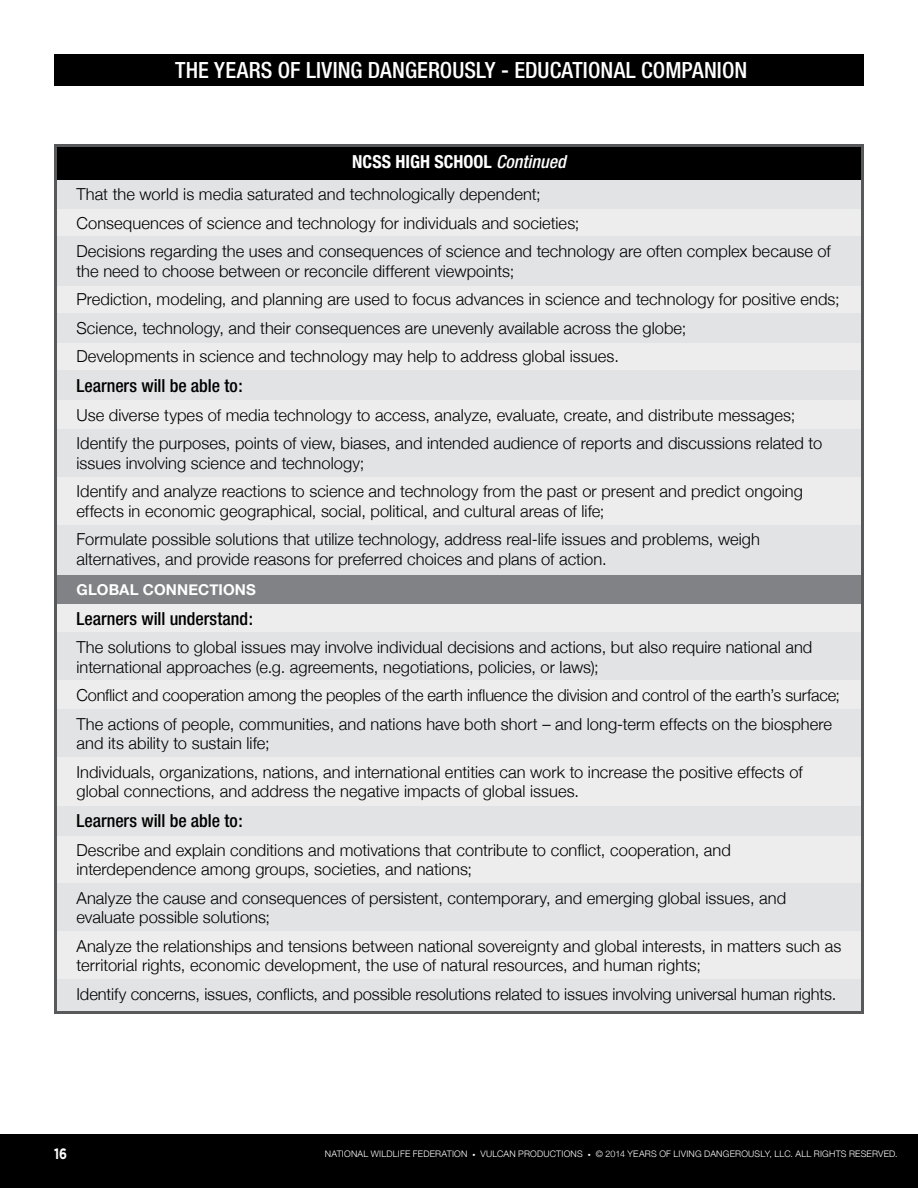
<style>
.page{position:relative;width:918px;height:1188px;background:#fff}
.page>*{position:absolute;margin:0;border:0;box-sizing:border-box;transform-origin:0 0}
.t1{font:500 condensed 22.35px "Helvetica Neue";color:#fff}
.t2{font:500 condensed 18px "Helvetica Neue";letter-spacing:-.005em;color:#000}
.t3{font:700 condensed 18px "Helvetica Neue";color:#fff}
.t4{font:300 16.5px/28.5px "Helvetica Neue";letter-spacing:.005em;color:#000}
.t5{font:700 15px "Helvetica Neue";letter-spacing:.01em;color:#fff}
.t6{font:700 15px "Gotham";color:#fff;scale:.8 1}
.t7{font:300 9px "Helvetica Neue";letter-spacing:.02em;color:#fff}
.s1{font-weight:500;font-style:italic}
.s2{font-size:6px}
</style>
<div class="page">
<div style="left:54px;top:146px;width:810px;height:866px;background:#ededee"></div>
<div style="left:54px;top:236px;width:810px;height:50px;background:#e2e3e4"></div>
<div style="left:54px;top:314px;width:810px;height:30px;background:#e2e3e4"></div>
<div style="left:54px;top:370px;width:810px;height:30px;background:#e2e3e4"></div>
<div style="left:54px;top:806px;width:810px;height:30px;background:#e2e3e4"></div>
<div style="left:54px;top:980px;width:810px;height:32px;background:#e2e3e4"></div>
<div style="left:54px;top:632px;width:810px;height:48px;background:#e2e3e4"></div>
<div style="left:54px;top:710px;width:810px;height:48px;background:#e2e3e4"></div>
<div style="left:54px;top:883px;width:810px;height:48px;background:#e2e3e4"></div>
<div style="left:54px;top:574px;width:810px;height:30px;background:#808285"></div>
<div style="left:54px;top:429px;width:810px;height:48px;background:#e2e3e4"></div>
<div style="left:54px;top:525px;width:810px;height:49px;background:#e2e3e4"></div>
<div style="left:54px;top:179px;width:810px;height:30px;background:#e2e3e4"></div>
<div style="left:54px;top:145px;width:810px;height:34px;background:#000"></div>
<div style="left:54px;top:54px;width:810px;height:32px;background:#000"></div>
<div style="left:0;top:1134px;width:918px;height:54px;background:#000"></div>
<h1 class="t1" style="left:175px;top:56px;width:574px">THE YEARS OF LIVING DANGEROUSLY - EDUCATIONAL COMPANION</h1>
<p class="t3" style="left:352px;top:151px;width:215px">NCSS HIGH SCHOOL <span class="s1">Continued</span></p>
<p class="t4" style="left:76px;top:180px;width:756px">That the world is media saturated and technologically dependent;<br>Consequences of science and technology for individuals and societies;<br>Decisions regarding the uses and consequences of science and technology are often complex because of</p>
<p class="t4" style="left:76px;top:256px;width:765px">the need to choose between or reconcile different viewpoints;<br>Prediction, modeling, and planning are used to focus advances in science and technology for positive ends; Science, technology, and their consequences are unevenly available across the globe;<br>Developments in science and technology may help to address global issues.</p>
<p class="t2" style="left:76px;top:375px;width:168px">Learners will be able to:</p>
<p class="t4" style="left:76px;top:400px;width:747px">Use diverse types of media technology to access, analyze, evaluate, create, and distribute messages;<br>Identify the purposes, points of view, biases, and intended audience of reports and discussions related to</p>
<p class="t4" style="left:76px;top:448px;width:728px">issues involving science and technology;<br>Identify and analyze reactions to science and technology from the past or present and predict ongoing</p>
<p class="t4" style="left:76px;top:496px;width:685px">effects in economic geographical, social, political, and cultural areas of life;<br>Formulate possible solutions that utilize technology, address real-life issues and problems, weigh</p>
<p class="t4" style="left:76px;top:544px;width:532px">alternatives, and provide reasons for preferred choices and plans of action.</p>
<p class="t5" style="left:76px;top:580px;width:181px">GLOBAL CONNECTIONS</p>
<p class="t2" style="left:76px;top:608px;width:178px">Learners will understand:</p>
<p class="t4" style="left:76px;top:637px;width:737px;line-height:19.5px">The solutions to global issues may involve individual decisions and actions, but also require national and international approaches (e.g. agreements, negotiations, policies, or laws);</p>
<p class="t4" style="left:76px;top:681px;width:765px">Conflict and cooperation among the peoples of the earth influence the division and control of the earth’s surface;<br>The actions of people, communities, and nations have both short – and long-term effects on the biosphere</p>
<p class="t4" style="left:76px;top:729px;width:728px">and its ability to sustain life;<br>Individuals, organizations, nations, and international entities can work to increase the positive effects of</p>
<p class="t4" style="left:76px;top:777px;width:504px">global connections, and address the negative impacts of global issues.</p>
<p class="t2" style="left:76px;top:810px;width:168px">Learners will be able to:</p>
<p class="t4" style="left:76px;top:840px;width:656px;line-height:19.5px">Describe and explain conditions and motivations that contribute to conflict, cooperation, and interdependence among groups, societies, and nations;</p>
<p class="t4" style="left:76px;top:888px;width:711px;line-height:19.5px">Analyze the cause and consequences of persistent, contemporary, and emerging global issues, and evaluate possible solutions;</p>
<p class="t4" style="left:76px;top:936px;width:766px;line-height:19.5px">Analyze the relationships and tensions between national sovereignty and global interests, in matters such as territorial rights, economic development, the use of natural resources, and human rights;</p>
<p class="t4" style="left:76px;top:979px;width:761px">Identify concerns, issues, conflicts, and possible resolutions related to issues involving universal human rights.</p>
<p class="t6" style="left:54px;top:1145px;width:18px">16</p>
<p class="t7" style="left:325px;top:1148px;width:574px">NATIONAL WILDLIFE FEDERATION <span class="s2">•</span> VULCAN PRODUCTIONS <span class="s2">•</span> © 2014 YEARS OF LIVING DANGEROUSLY, LLC. ALL RIGHTS RESERVED.</p>
</div>
